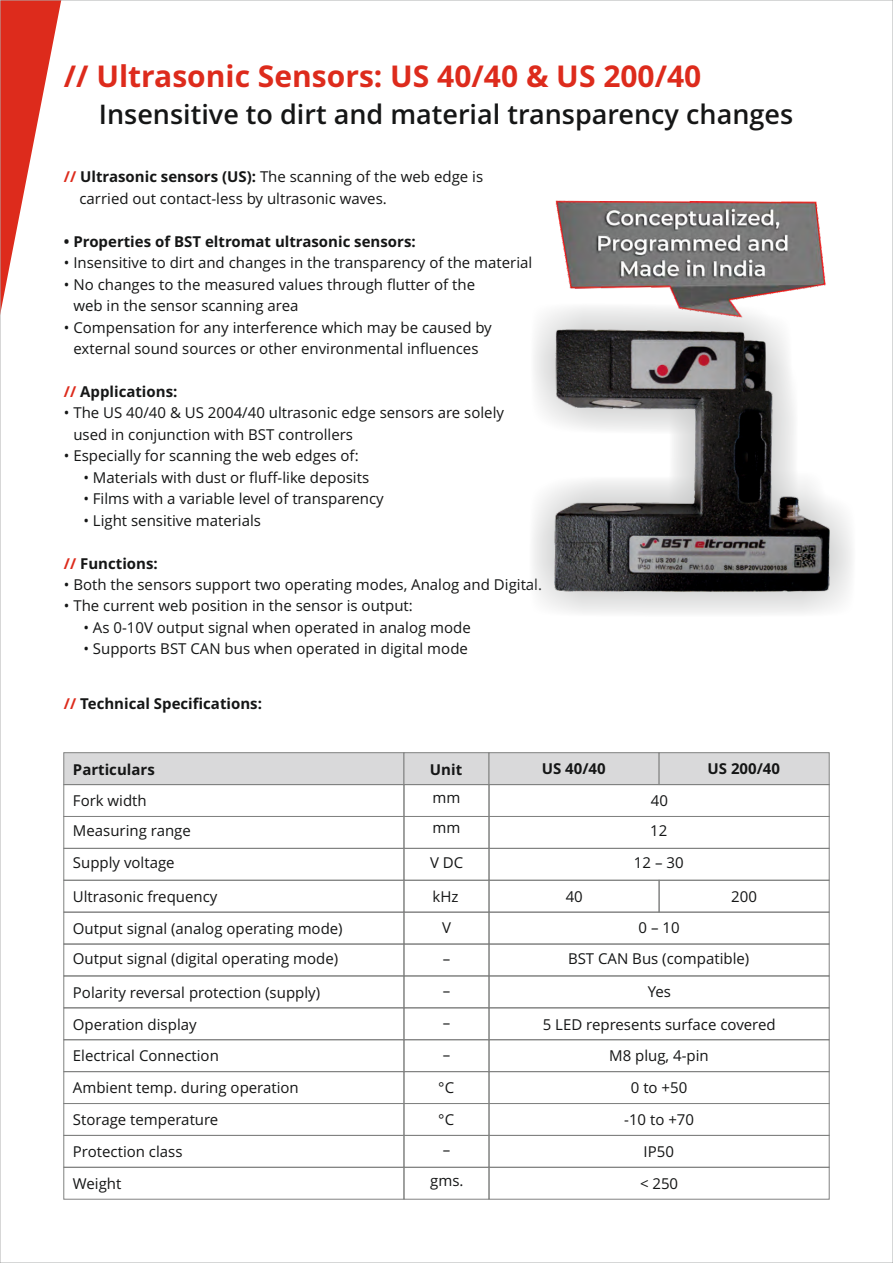
<style>
.page{position:relative;width:893px;height:1263px;background:#fff}
.page>*{position:absolute;margin:0;border:0;box-sizing:border-box;transform-origin:0 0}
.t1{font:700 30px "Open Sans";color:#dd2b1c}
.t2{font:600 27px "Open Sans";color:#151616}
.t3{font:15px/21.5px "Open Sans";color:#151616}
.t4{font:700 15px "Open Sans";color:#151616}
.s1{font-weight:700;color:#dd2b1c}
.s2{font-weight:700}
.s3{color:#fff}
.s4{color:#dd2b1c}
</style>
<div class="page">
<svg style="left:2px;top:2px;width:59px;height:303px"></svg>
<img style="left:555px;top:200px;width:271px;height:102px">
<div style="left:63px;top:752px;width:341px;height:33px;background:#d9d9da;border:1px solid #818281"></div>
<div style="left:404px;top:752px;width:85px;height:33px;background:#d9d9da;border:1px solid #818281"></div>
<div style="left:489px;top:752px;width:170px;height:33px;background:#d9d9da;border:1px solid #818281"></div>
<div style="left:659px;top:752px;width:171px;height:33px;background:#d9d9da;border:1px solid #818281"></div>
<div style="left:63px;top:784px;width:341px;height:33px;border:1px solid #818281"></div>
<div style="left:404px;top:784px;width:85px;height:33px;border:1px solid #818281"></div>
<div style="left:63px;top:816px;width:341px;height:33px;border:1px solid #818281"></div>
<div style="left:404px;top:816px;width:85px;height:33px;border:1px solid #818281"></div>
<svg style="left:488px;top:784px;width:342px;height:96px"></svg>
<div style="left:63px;top:912px;width:341px;height:32px;border:1px solid #818281"></div>
<div style="left:404px;top:912px;width:85px;height:32px;border:1px solid #818281"></div>
<div style="left:63px;top:880px;width:341px;height:32px;border:1px solid #818281"></div>
<div style="left:404px;top:880px;width:85px;height:32px;border:1px solid #818281"></div>
<div style="left:489px;top:880px;width:170px;height:32px;border:1px solid #818281"></div>
<div style="left:659px;top:880px;width:171px;height:32px;border:1px solid #818281"></div>
<div style="left:63px;top:944px;width:341px;height:32px;border:1px solid #818281"></div>
<div style="left:404px;top:944px;width:85px;height:32px;border:1px solid #818281"></div>
<div style="left:63px;top:975px;width:341px;height:33px;border:1px solid #818281"></div>
<div style="left:404px;top:975px;width:85px;height:33px;border:1px solid #818281"></div>
<div style="left:63px;top:1007px;width:341px;height:33px;border:1px solid #818281"></div>
<div style="left:404px;top:1007px;width:85px;height:33px;border:1px solid #818281"></div>
<div style="left:63px;top:1039px;width:341px;height:33px;border:1px solid #818281"></div>
<div style="left:404px;top:1039px;width:85px;height:33px;border:1px solid #818281"></div>
<div style="left:63px;top:1103px;width:341px;height:33px;border:1px solid #818281"></div>
<div style="left:404px;top:1103px;width:85px;height:33px;border:1px solid #818281"></div>
<div style="left:63px;top:1071px;width:341px;height:33px;border:1px solid #818281"></div>
<div style="left:404px;top:1071px;width:85px;height:33px;border:1px solid #818281"></div>
<div style="left:63px;top:1167px;width:341px;height:32px;border:1px solid #818281"></div>
<div style="left:404px;top:1167px;width:85px;height:32px;border:1px solid #818281"></div>
<svg style="left:488px;top:911px;width:342px;height:289px"></svg>
<div style="left:526px;top:302px;width:329px;height:316px;background:#afb0b0;opacity:.78"></div>
<img style="left:553px;top:329px;width:276px;height:263px">
<h1 class="t1" style="left:64px;top:64px;width:639px">// Ultrasonic Sensors: US 40/40 &amp; US 200/40</h1>
<h2 class="t2" style="left:99px;top:104px;width:696px">Insensitive to dirt and material transparency changes</h2>
<p class="t3" style="left:79px;top:168px;width:405px;text-indent:-16px"><span class="s1">//</span> <span class="s2">Ultrasonic sensors (US):</span> The scanning of the web edge is carried out contact-less by ultrasonic waves.</p>
<p class="t4" style="left:64px;top:235px;width:353px">• Properties of BST eltromat ultrasonic sensors:</p>
<p class="t3" style="left:64px;top:254px;width:470px">• Insensitive to dirt and changes in the transparency of the material</p>
<p class="t3" style="left:64px;top:275px;width:413px">• No changes to the measured values through flutter of the</p>
<p class="t3" style="left:64px;top:296px;width:236px"><span class="s3">•</span> web in the sensor scanning area</p>
<p class="t3" style="left:64px;top:318px;width:429px">• Compensation for any interference which may be caused by</p>
<p class="t3" style="left:64px;top:339px;width:416px"><span class="s3">•</span> external sound sources or other environmental influences</p>
<p class="t4" style="left:64px;top:385px;width:115px"><span class="s4">//</span> Applications:</p>
<p class="t3" style="left:64px;top:404px;width:442px">• The US 40/40 &amp; US 2004/40 ultrasonic edge sensors are solely</p>
<p class="t3" style="left:64px;top:425px;width:291px"><span class="s3">•</span> used in conjunction with BST controllers</p>
<p class="t3" style="left:64px;top:447px;width:296px">• Especially for scanning the web edges of:</p>
<p class="t3" style="left:83px;top:468px;width:287px">• Materials with dust or fluff-like deposits</p>
<p class="t3" style="left:83px;top:490px;width:302px">• Films with a variable level of transparency</p>
<p class="t3" style="left:83px;top:511px;width:179px">• Light sensitive materials</p>
<p class="t4" style="left:64px;top:557px;width:95px"><span class="s4">//</span> Functions:</p>
<p class="t3" style="left:64px;top:575px;width:480px">• Both the sensors support two operating modes, Analog and Digital.</p>
<p class="t3" style="left:64px;top:597px;width:350px">• The current web position in the sensor is output:</p>
<p class="t3" style="left:83px;top:618px;width:389px">• As 0-10V output signal when operated in analog mode</p>
<p class="t3" style="left:83px;top:640px;width:386px">• Supports BST CAN bus when operated in digital mode</p>
<p class="t4" style="left:64px;top:698px;width:200px"><span class="s4">//</span> Technical Specifications:</p>
<p class="t4" style="left:73px;top:763px;width:83px">Particulars</p>
<p class="t4" style="left:542px;top:762px;width:65px">US 40/40</p>
<p class="t4" style="left:430px;top:763px;width:34px">Unit</p>
<p class="t4" style="left:707px;top:762px;width:74px">US 200/40</p>
<p class="t3" style="left:73px;top:792px;width:75px">Fork width</p>
<p class="t3" style="left:432px;top:788px;width:29px">mm</p>
<p class="t3" style="left:651px;top:791px;width:19px">40</p>
<p class="t3" style="left:73px;top:822px;width:119px">Measuring range</p>
<p class="t3" style="left:432px;top:819px;width:29px">mm</p>
<p class="t3" style="left:650px;top:821px;width:19px">12</p>
<p class="t3" style="left:73px;top:853px;width:103px">Supply voltage</p>
<p class="t3" style="left:430px;top:853px;width:35px">V DC</p>
<p class="t3" style="left:634px;top:853px;width:51px">12 – 30</p>
<p class="t3" style="left:73px;top:887px;width:146px">Ultrasonic frequency</p>
<p class="t3" style="left:432px;top:887px;width:27px">kHz</p>
<p class="t3" style="left:566px;top:887px;width:19px">40</p>
<p class="t3" style="left:731px;top:887px;width:27px">200</p>
<p class="t3" style="left:73px;top:919px;width:271px">Output signal (analog operating mode)</p>
<p class="t3" style="left:442px;top:919px;width:10px">V</p>
<p class="t3" style="left:639px;top:919px;width:43px">0 – 10</p>
<p class="t3" style="left:73px;top:949px;width:267px">Output signal (digital operating mode)</p>
<p class="t3" style="left:443px;top:949px;width:9px">–</p>
<p class="t3" style="left:568px;top:949px;width:183px">BST CAN Bus (compatible)</p>
<p class="t3" style="left:73px;top:983px;width:249px">Polarity reversal protection (supply)</p>
<p class="t3" style="left:443px;top:981px;width:9px">–</p>
<p class="t3" style="left:648px;top:982px;width:25px">Yes</p>
<p class="t3" style="left:73px;top:1015px;width:125px">Operation display</p>
<p class="t3" style="left:543px;top:1015px;width:234px">5 LED represents surface covered</p>
<p class="t3" style="left:73px;top:1047px;width:147px">Electrical Connection</p>
<p class="t3" style="left:609px;top:1047px;width:101px">M8 plug, 4-pin</p>
<p class="t3" style="left:73px;top:1079px;width:227px">Ambient temp. during operation</p>
<p class="t3" style="left:438px;top:1078px;width:17px">°C</p>
<p class="t3" style="left:631px;top:1078px;width:58px">0 to +50</p>
<p class="t3" style="left:73px;top:1110px;width:147px">Storage temperature</p>
<p class="t3" style="left:624px;top:1110px;width:71px">-10 to +70</p>
<p class="t3" style="left:73px;top:1142px;width:111px">Protection class</p>
<p class="t3" style="left:644px;top:1142px;width:32px">IP50</p>
<p class="t3" style="left:73px;top:1174px;width:50px">Weight</p>
<p class="t3" style="left:430px;top:1171px;width:35px">gms.</p>
<p class="t3" style="left:640px;top:1174px;width:40px">&lt; 250</p>
<p class="t3" style="left:443px;top:1008px;width:9px;line-height:32px">– –</p>
<p class="t3" style="left:438px;top:1110px;width:17px">°C</p>
<p class="t3" style="left:443px;top:1141px;width:9px">–</p>
</div>
